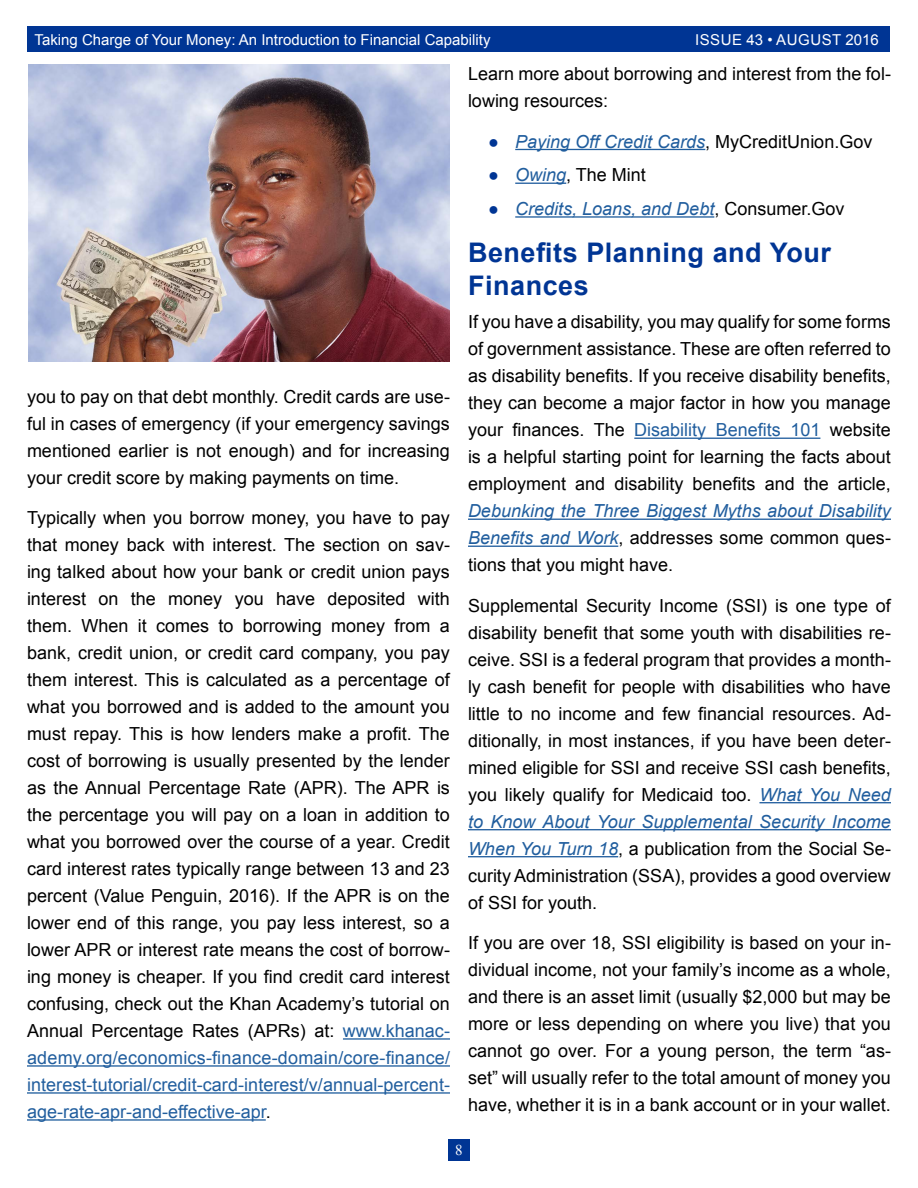
<style>
.page{position:relative;width:918px;height:1188px;background:#fff}
.page>*{position:absolute;margin:0;border:0;box-sizing:border-box;transform-origin:0 0}
.Heading_1{font:700 27px/33px "Arial";letter-spacing:.02em;color:#003594}
.t1{font:18px/27px "Arial";color:#000;text-align:justify}
.t2{font:italic 18px "Arial";color:#215e9e}
.t3{font:15px "Arial";color:#fff}
.t4{font:15px "Arial";letter-spacing:.035em;color:#fff}
.t5{font:15px "Times New Roman";color:#fff}
.s1{color:#215e9e}
.s2{font-style:normal;color:#003594}
.s3{font-style:normal;color:#000}
.s4{color:#003594}
.s5{font-style:italic;color:#215e9e}
</style>
<div class="page">
<div style="left:448px;top:1139px;width:22px;height:22px;background:#003594"></div>
<div style="left:27px;top:26px;width:863px;height:26px;background:#003594"></div>
<hr style="left:343px;top:1038px;width:107px;height:2px;background:#215e9e">
<hr style="left:27px;top:1065px;width:423px;height:2px;background:#215e9e">
<hr style="left:27px;top:1092px;width:423px;height:2px;background:#215e9e">
<hr style="left:27px;top:1119px;width:239px;height:2px;background:#215e9e">
<hr style="left:515px;top:149px;width:190px;height:1px;background:#215e9e">
<hr style="left:515px;top:183px;width:51px;height:1px;background:#215e9e">
<hr style="left:515px;top:216px;width:199px;height:2px;background:#215e9e">
<hr style="left:634px;top:438px;width:186px;height:1px;background:#215e9e">
<hr style="left:468px;top:519px;width:423px;height:1px;background:#215e9e">
<hr style="left:468px;top:546px;width:150px;height:1px;background:#215e9e">
<hr style="left:759px;top:802px;width:132px;height:1px;background:#215e9e">
<hr style="left:468px;top:829px;width:423px;height:1px;background:#215e9e">
<hr style="left:468px;top:856px;width:150px;height:1px;background:#215e9e">
<img style="left:28px;top:65px;width:422px;height:297px">
<p class="t3" style="left:35px;top:30px;width:458px">Taking Charge of Your Money: An Introduction to Financial Capability</p>
<p class="t4" style="left:695px;top:30px;width:185px">ISSUE 43 • AUGUST 2016</p>
<p class="t1" style="left:27px;top:383px;width:424px">you to pay on that debt monthly. Credit cards are use&shy;ful in cases of emergency (if your emergency savings mentioned earlier is not enough) and for increasing your credit score by making payments on time.</p>
<p class="t1" style="left:27px;top:504px;width:425px">Typically when you borrow money, you have to pay that money back with interest. The section on sav&shy;ing talked about how your bank or credit union pays interest on the money you have deposited with them. When it comes to borrowing money from a bank, credit union, or credit card company, you pay them interest. This is calculated as a percentage of what you borrowed and is added to the amount you must repay. This is how lenders make a profit. The cost of borrowing is usually presented by the lender as the Annual Percentage Rate (APR). The APR is the percentage you will pay on a loan in addition to what you borrowed over the course of a year. Credit card interest rates typically range between 13 and 23 percent (Value Penguin, 2016). If the APR is on the lower end of this range, you pay less interest, so a lower APR or interest rate means the cost of borrow&shy;ing money is cheaper. If you find credit card interest confusing, check out the Khan Academy’s tutorial on Annual Percentage Rates (APRs) at: <span class="s1">www.khanac&shy;ademy.org/economics-finance-domain/core-finance/ interest-tutorial/credit-card-interest/v/annual-percent&shy;age-rate-apr-and-effective-apr</span>.</p>
<p class="t1" style="left:468px;top:60px;width:424px">Learn more about borrowing and interest from the fol&shy;lowing resources:</p>
<p class="t2" style="left:488px;top:130px;width:386px"><span class="s2">●</span> Paying Off Credit Cards<span class="s3">, MyCreditUnion.Gov</span></p>
<p class="t1" style="left:488px;top:161px;width:159px"><span class="s4">●</span> <span class="s5">Owing</span>, The Mint</p>
<p class="t2" style="left:488px;top:197px;width:358px"><span class="s2">●</span> Credits, Loans, and Debt<span class="s3">, Consumer.Gov</span></p>
<p class="Heading_1" style="left:468px;top:236px;width:365px">Benefits Planning and Your<br>Finances</p>
<p class="t1" style="left:468px;top:308px;width:424px">If you have a disability, you may qualify for some forms of government assistance. These are often referred to as disability benefits. If you receive disability benefits, they can become a major factor in how you manage your finances. The <span class="s1">Disability Benefits 101</span> website is a helpful starting point for learning the facts about employment and disability benefits and the article, <span class="s5">Debunking the Three Biggest Myths about Disability Benefits and Work</span>, addresses some common ques&shy;tions that you might have.</p>
<p class="t1" style="left:468px;top:592px;width:425px">Supplemental Security Income (SSI) is one type of disability benefit that some youth with disabilities re&shy;ceive. SSI is a federal program that provides a month&shy;ly cash benefit for people with disabilities who have little to no income and few financial resources. Ad&shy;ditionally, in most instances, if you have been deter&shy;mined eligible for SSI and receive SSI cash benefits, you likely qualify for Medicaid too. <span class="s5">What You Need to Know About Your Supplemental Security Income When You Turn 18</span>, a publication from the Social Se&shy;curity Administration (SSA), provides a good overview of SSI for youth.</p>
<p class="t1" style="left:468px;top:929px;width:424px">If you are over 18, SSI eligibility is based on your in&shy;dividual income, not your family’s income as a whole, and there is an asset limit (usually $2,000 but may be more or less depending on where you live) that you cannot go over. For a young person, the term “as&shy;set” will usually refer to the total amount of money you have, whether it is in a bank account or in your wallet.</p>
<p class="t5" style="left:455px;top:1140px;width:9px">8</p>
</div>
